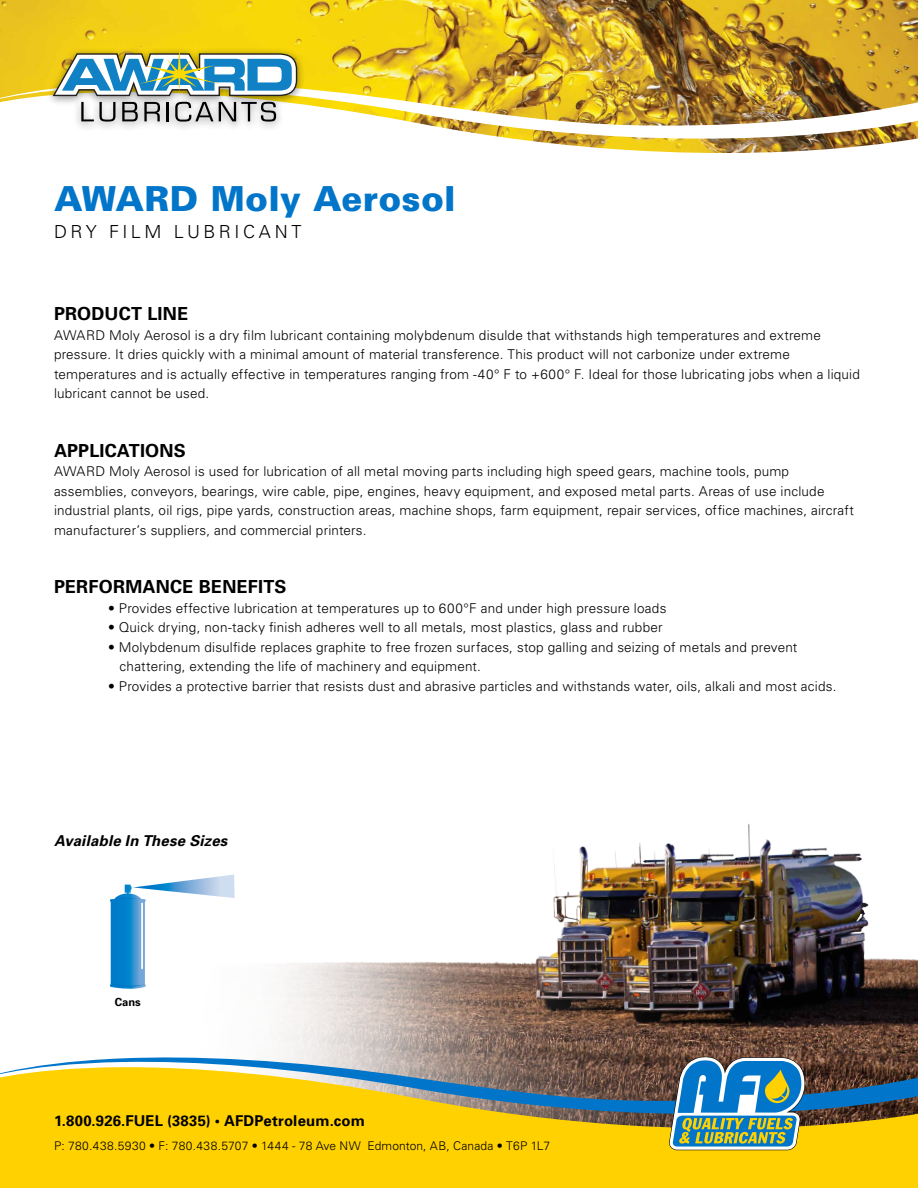
<style>
.page{position:relative;width:918px;height:1188px;background:#fff}
.page>*{position:absolute;margin:0;border:0;box-sizing:border-box;transform-origin:0 0}
.t1{font:900 34.5px "Univers";letter-spacing:.005em;color:#0075c9}
.t2{font:700 18px "Univers";letter-spacing:.01em;color:#000}
.t3{font:300 18px "Univers";letter-spacing:.2em;color:#000}
.t4{font:italic 700 15px "Univers";letter-spacing:.015em;color:#000}
.t5{font:700 14.85px "Univers";letter-spacing:.01em;color:#000}
.t6{font:300 13.5px/19.5px "Univers";letter-spacing:.015em;color:#000}
.t7{font:300 12px "Univers";letter-spacing:.015em;color:#000}
.t8{font:700 11.1px "Univers";color:#000}
</style>
<div class="page">
<img style="left:0;top:0;width:918px;height:80px">
<img style="left:578px;top:146px;width:283px;height:7px">
<img style="left:0;top:80px;width:918px;height:66px">
<div style="left:46px;top:45px;width:259px;height:87px;background:#000;opacity:.45"></div>
<svg style="left:53px;top:49px;width:244px;height:73px"></svg>
<img style="left:279px;top:824px;width:639px;height:231px">
<svg style="left:109px;top:874px;width:126px;height:115px"></svg>
<div style="left:0;top:1122px;width:918px;height:66px;background:#ffd100"></div>
<svg style="left:0;top:1055px;width:918px;height:67px;background:#a99d50"></svg>
<svg style="left:669px;top:1057px;width:136px;height:93px"></svg>
<h1 class="t1" style="left:54px;top:177px;width:403px">AWARD Moly Aerosol</h1>
<h2 class="t3" style="left:54px;top:220px;width:249px">DRY FILM LUBRICANT</h2>
<h2 class="t2" style="left:54px;top:302px;width:136px">PRODUCT LINE</h2>
<p class="t6" style="left:54px;top:325px;width:807px">AWARD Moly Aerosol is a dry film lubricant containing molybdenum disulde that withstands high temperatures and extreme pressure. It dries quickly with a minimal amount of material transference. This product will not carbonize under extreme temperatures and is actually effective in temperatures ranging from -40° F to +600° F. Ideal for those lubricating jobs when a liquid lubricant cannot be used.</p>
<h2 class="t2" style="left:54px;top:439px;width:133px">APPLICATIONS</h2>
<p class="t6" style="left:54px;top:461px;width:801px">AWARD Moly Aerosol is used for lubrication of all metal moving parts including high speed gears, machine tools, pump assemblies, conveyors, bearings, wire cable, pipe, engines, heavy equipment, and exposed metal parts. Areas of use include industrial plants, oil rigs, pipe yards, construction areas, machine shops, farm equipment, repair services, office machines, aircraft manufacturer’s suppliers, and commercial printers.</p>
<h2 class="t2" style="left:54px;top:575px;width:234px">PERFORMANCE BENEFITS</h2>
<p class="t6" style="left:108px;top:598px;width:560px">• Provides effective lubrication at temperatures up to 600°F and under high pressure loads</p>
<p class="t6" style="left:108px;top:617px;width:556px">• Quick drying, non-tacky finish adheres well to all metals, most plastics, glass and rubber</p>
<p class="t6" style="left:120px;top:637px;width:679px;text-indent:-12px">• Molybdenum disulfide replaces graphite to free frozen surfaces, stop galling and seizing of metals and prevent chattering, extending the life of machinery and equipment.</p>
<p class="t6" style="left:108px;top:676px;width:730px">• Provides a protective barrier that resists dust and abrasive particles and withstands water, oils, alkali and most acids.</p>
<p class="t4" style="left:54px;top:831px;width:175px">Available In These Sizes</p>
<p class="t8" style="left:115px;top:994px;width:28px">Cans</p>
<p class="t5" style="left:54px;top:1112px;width:312px">1.800.926.FUEL (3835) • AFDPetroleum.com</p>
<p class="t7" style="left:54px;top:1139px;width:498px">P: 780.438.5930 • F: 780.438.5707 • 1444 - 78 Ave NW Edmonton, AB, Canada • T6P 1L7</p>
</div>
